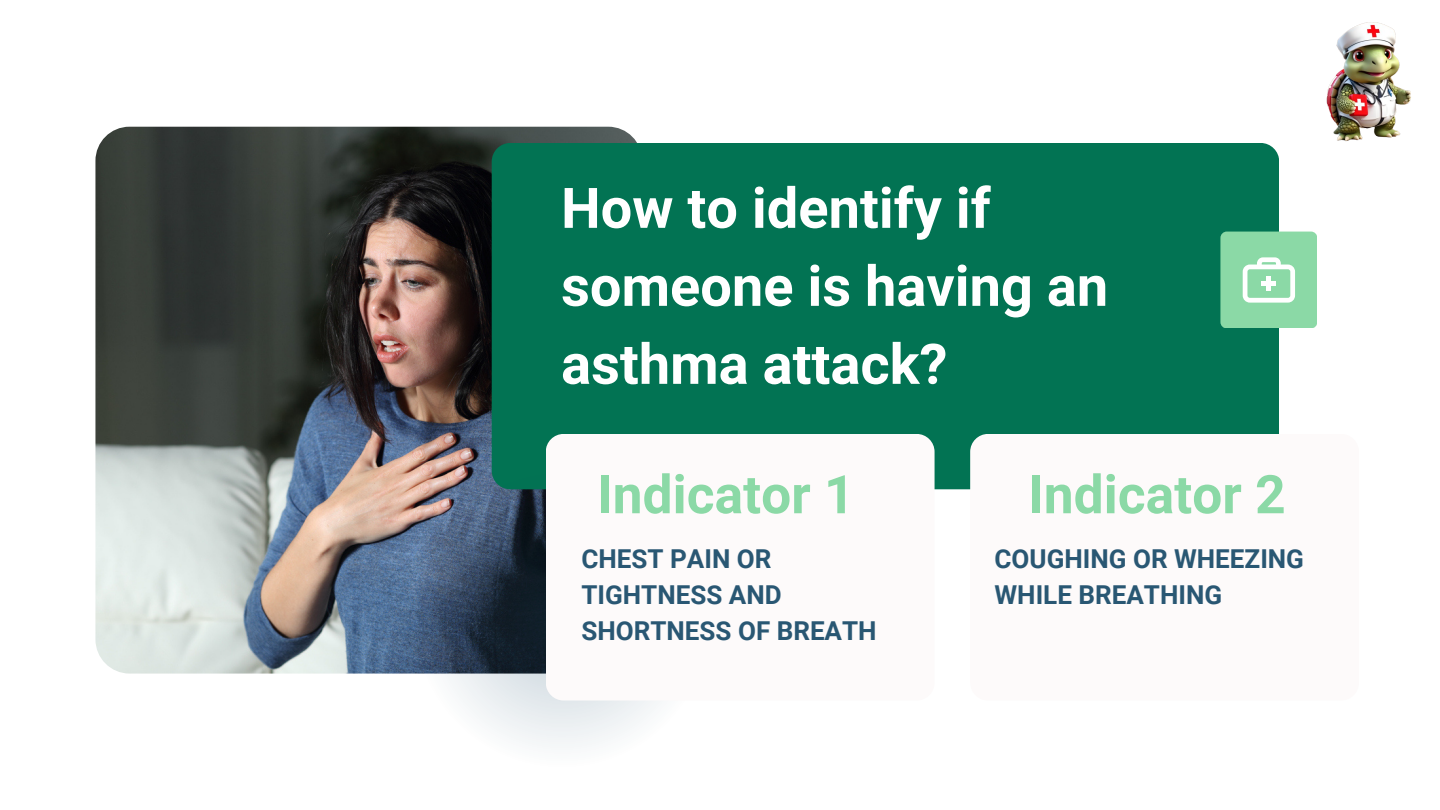
<style>
.page{position:relative;width:1440px;height:810px;background:#fff}
.page>*{position:absolute;margin:0;border:0;box-sizing:border-box;transform-origin:0 0}
.t1{font:700 56px/78px "Roboto";color:#fff}
.t2{font:700 53.3px "Roboto";color:#8bd9a6}
.t3{font:700 26px/36px "Roboto";color:#295773}
</style>
<div class="page">
<img style="left:95px;top:127px;width:547px;height:546px;border-radius:34px">
<div style="left:492px;top:143px;width:787px;height:346px;background:#027353;border-radius:19px"></div>
<svg style="left:399px;top:457px;width:324px;height:324px"></svg>
<div style="left:546px;top:434px;width:389px;height:267px;background:#fdfafa;border-radius:18px"></div>
<div style="left:970px;top:434px;width:389px;height:267px;background:#fdfafa;border-radius:18px"></div>
<div style="left:1220px;top:232px;width:97px;height:96px;background:#8bd9a6;border-radius:6px"></div>
<svg style="left:1243px;top:257px;width:52px;height:45px"></svg>
<hr style="left:1267px;top:276px;width:4px;height:15px;background:#fff">
<div style="left:1262px;top:281px;width:14px;height:5px;background:#fff"></div>
<img style="left:1263px;top:22px;width:148px;height:123px">
<p class="t1" style="left:561px;top:170px;width:549px">How to identify if someone is having an asthma attack?</p>
<p class="t2" style="left:597px;top:464px;width:259px">Indicator 1</p>
<p class="t2" style="left:1028px;top:464px;width:259px">Indicator 2</p>
<p class="t3" style="left:995px;top:541px;width:311px">COUGHING OR WHEEZING<br>WHILE BREATHING</p>
<p class="t3" style="left:581px;top:541px;width:297px">CHEST PAIN OR<br>TIGHTNESS AND<br>SHORTNESS OF BREATH</p>
</div>
